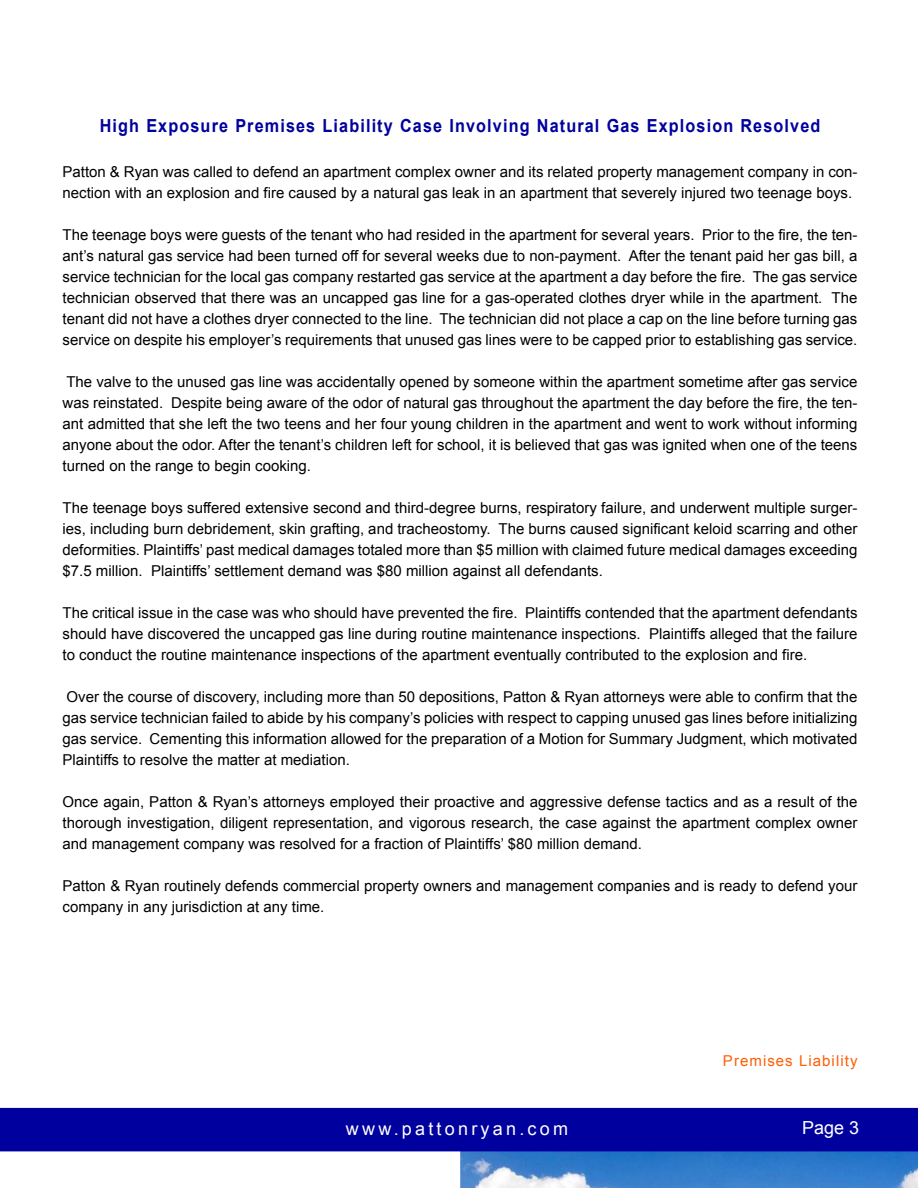
<style>
.page{position:relative;width:918px;height:1188px;background:#fff}
.page>*{position:absolute;margin:0;border:0;box-sizing:border-box;transform-origin:0 0}
.t1{font:700 18px "Arial";letter-spacing:.07em;color:#00009e;scale:.9 1}
.t2{font:18px "Arial";letter-spacing:.18em;color:#fff}
.t3{font:15px/21px "Arial";color:#000;text-align:justify}
.t4{font:15px "Arial";letter-spacing:.07em;color:#ff5e05}
</style>
<div class="page">
<img style="left:461px;top:1151px;width:457px;height:37px">
<div style="left:0;top:1108px;width:918px;height:43px;background:#00009e"></div>
<div style="left:801px;top:1117px;width:73px;height:23px;background:#00009e"></div>
<div style="left:801px;top:1116px;width:74px;height:25px;border:2px solid #00009e"></div>
<p class="t1" style="left:100px;top:119px;width:802px">High Exposure Premises Liability Case Involving Natural Gas Explosion Resolved</p>
<p class="t3" style="left:63px;top:162px;width:796px">Patton &amp; Ryan was called to defend an apartment complex owner and its related property management company in con&shy;nection with an explosion and fire caused by a natural gas leak in an apartment that severely injured two teenage boys.</p>
<p class="t3" style="left:63px;top:225px;width:796px">The teenage boys were guests of the tenant who had resided in the apartment for several years. Prior to the fire, the ten&shy;ant’s natural gas service had been turned off for several weeks due to non-payment. After the tenant paid her gas bill, a service technician for the local gas company restarted gas service at the apartment a day before the fire. The gas service technician observed that there was an uncapped gas line for a gas-operated clothes dryer while in the apartment. The tenant did not have a clothes dryer connected to the line. The technician did not place a cap on the line before turning gas service on despite his employer’s requirements that unused gas lines were to be capped prior to establishing gas service.</p>
<p class="t3" style="left:63px;top:372px;width:796px">The valve to the unused gas line was accidentally opened by someone within the apartment sometime after gas service was reinstated. Despite being aware of the odor of natural gas throughout the apartment the day before the fire, the ten&shy;ant admitted that she left the two teens and her four young children in the apartment and went to work without informing anyone about the odor. After the tenant’s children left for school, it is believed that gas was ignited when one of the teens turned on the range to begin cooking.</p>
<p class="t3" style="left:63px;top:498px;width:796px">The teenage boys suffered extensive second and third-degree burns, respiratory failure, and underwent multiple surger&shy;ies, including burn debridement, skin grafting, and tracheostomy. The burns caused significant keloid scarring and other deformities. Plaintiffs’ past medical damages totaled more than $5 million with claimed future medical damages exceeding $7.5 million. Plaintiffs’ settlement demand was $80 million against all defendants.</p>
<p class="t3" style="left:63px;top:603px;width:796px">The critical issue in the case was who should have prevented the fire. Plaintiffs contended that the apartment defendants should have discovered the uncapped gas line during routine maintenance inspections. Plaintiffs alleged that the failure to conduct the routine maintenance inspections of the apartment eventually contributed to the explosion and fire.</p>
<p class="t3" style="left:63px;top:687px;width:796px">Over the course of discovery, including more than 50 depositions, Patton &amp; Ryan attorneys were able to confirm that the gas service technician failed to abide by his company’s policies with respect to capping unused gas lines before initializing gas service. Cementing this information allowed for the preparation of a Motion for Summary Judgment, which motivated Plaintiffs to resolve the matter at mediation.</p>
<p class="t3" style="left:63px;top:792px;width:796px">Once again, Patton &amp; Ryan’s attorneys employed their proactive and aggressive defense tactics and as a result of the thorough investigation, diligent representation, and vigorous research, the case against the apartment complex owner and management company was resolved for a fraction of Plaintiffs’ $80 million demand.</p>
<p class="t3" style="left:63px;top:876px;width:796px">Patton &amp; Ryan routinely defends commercial property owners and management companies and is ready to defend your company in any jurisdiction at any time.</p>
<p class="t2" style="left:346px;top:1121px;width:224px">www.pattonryan.com</p>
<p class="t4" style="left:723px;top:1055px;width:136px">Premises Liability</p>
<p class="t2" style="left:802px;top:1120px;width:59px">Page 3</p>
</div>
